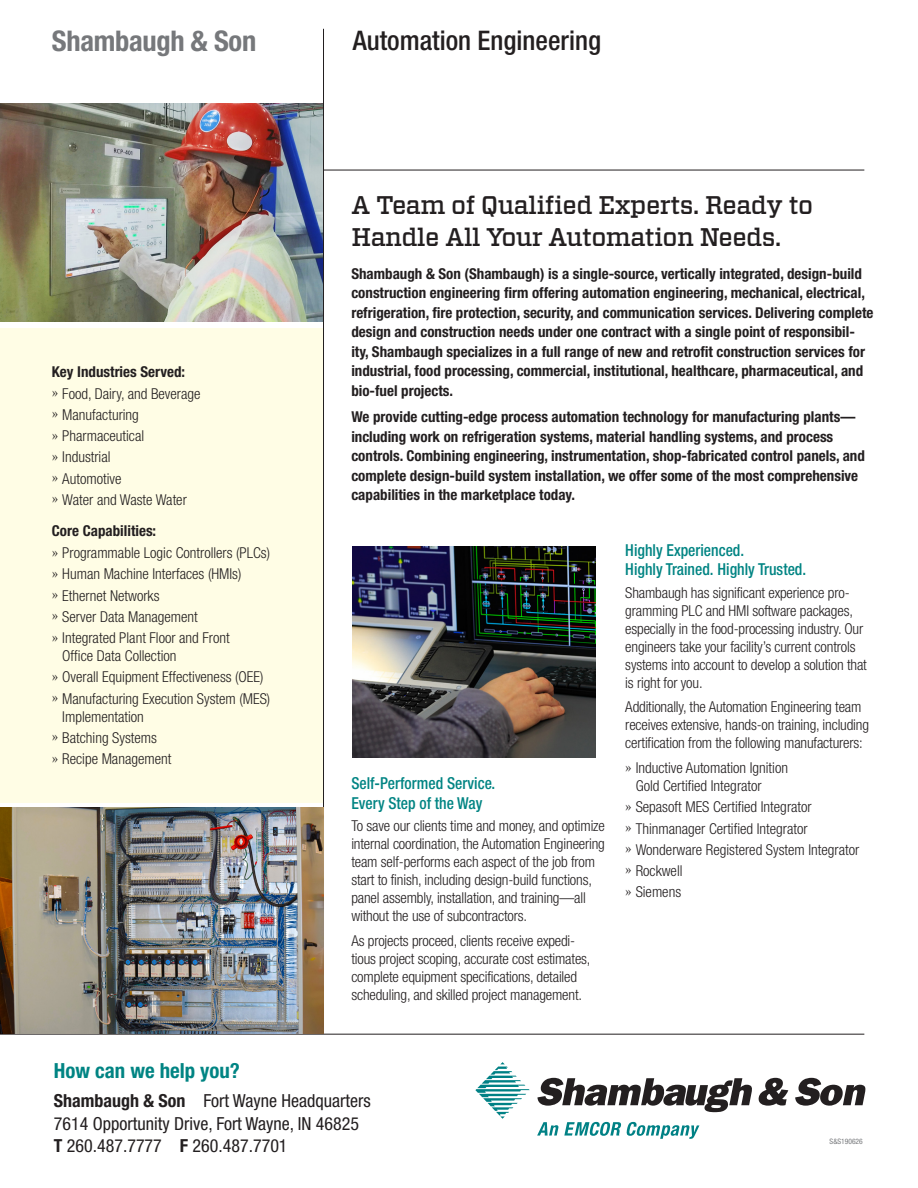
<style>
.page{position:relative;width:918px;height:1188px;background:#fff}
.page>*{position:absolute;margin:0;border:0;box-sizing:border-box;transform-origin:0 0}
.Eyebrow_copy{font:700 condensed 28.5px "Helvetica Neue";letter-spacing:-.01em;color:#76787b}
.Eyebrow_copy-2{font:500 condensed 27px "Helvetica Neue";color:#231f20}
.Headline{font:500 25.5px/31.5px "Vitesse";letter-spacing:-.02em;color:#231f20}
.t1{font:700 condensed 20.85px "Helvetica Neue";color:#008483}
.t2{font:condensed 18px/22.5px "Helvetica Neue";color:#231f20}
.Divison_paragraph_de{font:500 condensed 16.5px/19.5px "Helvetica Neue";color:#008483;scale:.95 1}
.Bullet_copy{font:300 condensed 15px/18px "Helvetica Neue";letter-spacing:-.01em;color:#231f20}
.Intro_copy{font:700 condensed 15px/19.5px "Helvetica Neue";color:#231f20}
.Bullet_copy-2{font:700 condensed 15px "Helvetica Neue";color:#231f20}
.t3{font:condensed 7.5px "Helvetica Neue";color:#76787b}
.s1{font-family:"Minion";font-weight:400;font-stretch:normal}
.s2{font-weight:700}
</style>
<div class="page">
<div style="left:0;top:328px;width:324px;height:474px;background:#fffde5"></div>
<hr style="left:279px;top:170px;width:585px;height:1px;background:#231f20">
<img style="left:0;top:104px;width:323px;height:218px">
<hr style="left:323px;top:29px;width:1px;height:1004px;background:#231f20">
<hr style="left:0;top:1034px;width:864px;height:1px;background:#231f20">
<svg style="left:475px;top:1062px;width:55px;height:57px"></svg>
<svg style="left:537px;top:1122px;width:162px;height:17px"></svg>
<svg style="left:537px;top:1078px;width:215px;height:34px"></svg>
<svg style="left:758px;top:1078px;width:30px;height:28px"></svg>
<svg style="left:795px;top:1078px;width:71px;height:28px"></svg>
<img style="left:0;top:808px;width:324px;height:226px">
<img style="left:353px;top:547px;width:242px;height:211px">
<p class="Eyebrow_copy" style="left:52px;top:24px;width:206px">Shambaugh &amp; Son</p>
<p class="Eyebrow_copy-2" style="left:353px;top:24px;width:250px">Automation Engineering</p>
<p class="Bullet_copy-2" style="left:52px;top:363px;width:135px">Key Industries Served:</p>
<p class="Bullet_copy" style="left:52px;top:384px;width:150px"><span class="s1">»»</span> Food, Dairy, and Beverage</p>
<p class="Bullet_copy" style="left:52px;top:406px;width:89px"><span class="s1">»»</span> Manufacturing</p>
<p class="Bullet_copy" style="left:52px;top:427px;width:94px"><span class="s1">»»</span> Pharmaceutical</p>
<p class="Bullet_copy" style="left:52px;top:448px;width:60px"><span class="s1">»»</span> Industrial</p>
<p class="Bullet_copy" style="left:52px;top:469px;width:71px"><span class="s1">»»</span> Automotive</p>
<p class="Bullet_copy" style="left:52px;top:490px;width:136px"><span class="s1">»»</span> Water and Waste Water</p>
<p class="Bullet_copy-2" style="left:52px;top:522px;width:106px">Core Capabilities:</p>
<p class="Bullet_copy" style="left:52px;top:544px;width:220px"><span class="s1">»»</span> Programmable Logic Controllers (PLCs)</p>
<p class="Bullet_copy" style="left:52px;top:565px;width:191px"><span class="s1">»»</span> Human Machine Interfaces (HMIs)</p>
<p class="Bullet_copy" style="left:52px;top:586px;width:109px"><span class="s1">»»</span> Ethernet Networks</p>
<p class="Bullet_copy" style="left:52px;top:607px;width:148px"><span class="s1">»»</span> Server Data Management</p>
<p class="Bullet_copy" style="left:62px;top:629px;width:169px;text-indent:-10px"><span class="s1">»»</span> Integrated Plant Floor and Front<br>Office Data Collection</p>
<p class="Bullet_copy" style="left:52px;top:668px;width:213px"><span class="s1">»»</span> Overall Equipment Effectiveness (OEE)</p>
<p class="Bullet_copy" style="left:62px;top:689px;width:209px;text-indent:-10px"><span class="s1">»»</span> Manufacturing Execution System (MES)<br>Implementation</p>
<p class="Bullet_copy" style="left:52px;top:728px;width:107px"><span class="s1">»»</span> Batching Systems</p>
<p class="Bullet_copy" style="left:52px;top:750px;width:121px"><span class="s1">»»</span> Recipe Management</p>
<p class="Headline" style="left:351px;top:190px;width:463px">A Team of Qualified Experts. Ready to<br>Handle All Your Automation Needs.</p>
<p class="Intro_copy" style="left:351px;top:264px;width:524px">Shambaugh &amp; Son (Shambaugh) is a single-source, vertically integrated, design-build construction engineering firm offering automation engineering, mechanical, electrical, refrigeration, fire protection, security, and communication services. Delivering complete design and construction needs under one contract with a single point of responsibil&shy;ity, Shambaugh specializes in a full range of new and retrofit construction services for industrial, food processing, commercial, institutional, healthcare, pharmaceutical, and bio-fuel projects.</p>
<p class="Intro_copy" style="left:351px;top:407px;width:515px">We provide cutting-edge process automation technology for manufacturing plants— including work on refrigeration systems, material handling systems, and process controls. Combining engineering, instrumentation, shop-fabricated control panels, and complete design-build system installation, we offer some of the most comprehensive capabilities in the marketplace today.</p>
<p class="Divison_paragraph_de" style="left:351px;top:774px;width:153px">Self-Performed Service.<br>Every Step of the Way</p>
<p class="Bullet_copy" style="left:351px;top:817px;width:255px">To save our clients time and money, and optimize internal coordination, the Automation Engineering team self-performs each aspect of the job from start to finish, including design-build functions, panel assembly, installation, and training—all without the use of subcontractors.</p>
<p class="Bullet_copy" style="left:351px;top:932px;width:241px">As projects proceed, clients receive expedi&shy;tious project scoping, accurate cost estimates, complete equipment specifications, detailed scheduling, and skilled project management.</p>
<p class="Divison_paragraph_de" style="left:625px;top:540px;width:192px">Highly Experienced.<br>Highly Trained. Highly Trusted.</p>
<p class="Bullet_copy" style="left:625px;top:583px;width:243px">Shambaugh has significant experience pro&shy;gramming PLC and HMI software packages, especially in the food-processing industry. Our engineers take your facility’s current controls systems into account to develop a solution that is right for you.</p>
<p class="Bullet_copy" style="left:625px;top:698px;width:245px">Additionally, the Automation Engineering team receives extensive, hands-on training, including certification from the following manufacturers:</p>
<p class="Bullet_copy" style="left:636px;top:759px;width:154px;text-indent:-10px"><span class="s1">»»</span> Inductive Automation Ignition<br>Gold Certified Integrator</p>
<p class="Bullet_copy" style="left:625px;top:798px;width:188px"><span class="s1">»»</span> Sepasoft MES Certified Integrator</p>
<p class="Bullet_copy" style="left:625px;top:819px;width:184px"><span class="s1">»»</span> Thinmanager Certified Integrator</p>
<p class="Bullet_copy" style="left:625px;top:840px;width:236px"><span class="s1">»»</span> Wonderware Registered System Integrator</p>
<p class="Bullet_copy" style="left:625px;top:862px;width:59px"><span class="s1">»»</span> Rockwell</p>
<p class="Bullet_copy" style="left:625px;top:883px;width:57px"><span class="s1">»»</span> Siemens</p>
<p class="t1" style="left:54px;top:1058px;width:188px">How can we help you?</p>
<p class="t2" style="left:54px;top:1089px;width:318px"><span class="s2">Shambaugh &amp; Son</span> Fort Wayne Headquarters<br>7614 Opportunity Drive, Fort Wayne, IN 46825<br><span class="s2">T</span> 260.487.7777 <span class="s2">F</span> 260.487.7701</p>
<p class="t3" style="left:830px;top:1137px;width:35px">S&amp;S190626</p>
</div>
